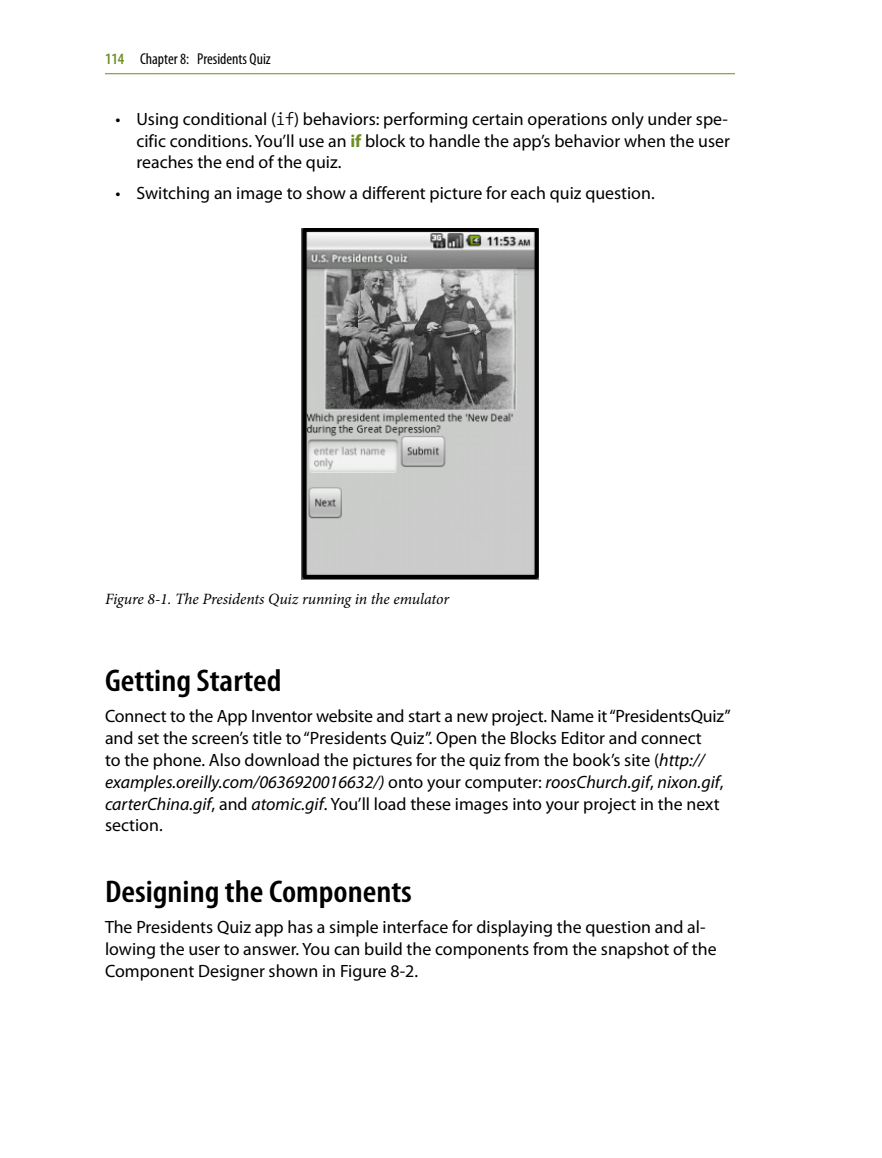
<style>
.page{position:relative;width:882px;height:1158px;background:#fff}
.page>*{position:absolute;margin:0;border:0;box-sizing:border-box;transform-origin:0 0}
.t1{font:600 condensed 31.5px "Myriad Pro";color:#000;scale:1.1 1}
.t2{font:17.85px/21.9px "Myriad Pro";color:#000}
.t3{font:italic 15.75px "Minion Pro";letter-spacing:-.01em;color:#000}
.t4{font:condensed 15.75px "Myriad Pro";color:#000}
.s1{font-weight:600;color:#6d8d24}
.s2{font-family:"The Sans Mono Cd W4";font-weight:300}
.s3{font-weight:700;color:#6d8d24}
.s4{font-style:italic}
</style>
<div class="page">
<hr style="left:105px;top:73px;width:630px;height:1px;background:#6d8d24">
<img style="left:301px;top:229px;width:238px;height:350px">
<p class="t4" style="left:105px;top:50px;width:167px"><span class="s1">114</span> Chapter 8: Presidents Quiz</p>
<p class="t2" style="left:136px;top:107px;width:595px;text-align:justify;text-indent:-21px">• Using conditional (<span class="s2">if</span>) behaviors: performing certain operations only under spe&shy;cific conditions. You’ll use an <span class="s3">if</span> block to handle the app’s behavior when the user reaches the end of the quiz.</p>
<p class="t2" style="left:115px;top:182px;width:541px">• Switching an image to show a different picture for each quiz question.</p>
<p class="t3" style="left:105px;top:588px;width:346px">Figure 8-1. The Presidents Quiz running in the emulator</p>
<h1 class="t1" style="left:105px;top:661px;width:162px">Getting Started</h1>
<p class="t2" style="left:105px;top:705px;width:627px">Connect to the App Inventor website and start a new project. Name it “PresidentsQuiz” and set the screen’s title to “Presidents Quiz”. Open the Blocks Editor and connect<br>to the phone. Also download the pictures for the quiz from the book’s site (<span class="s4">http:// examples.oreilly.com/0636920016632/)</span> onto your computer: <span class="s4">roosChurch.gif</span>, <span class="s4">nixon.gif</span>, <span class="s4">carterChina.gif</span>, and <span class="s4">atomic.gif</span>. You’ll load these images into your project in the next section.</p>
<h1 class="t1" style="left:105px;top:872px;width:281px">Designing the Components</h1>
<p class="t2" style="left:105px;top:915px;width:613px">The Presidents Quiz app has a simple interface for displaying the question and al&shy;lowing the user to answer. You can build the components from the snapshot of the<br>Component Designer shown in Figure 8-2.</p>
</div>
